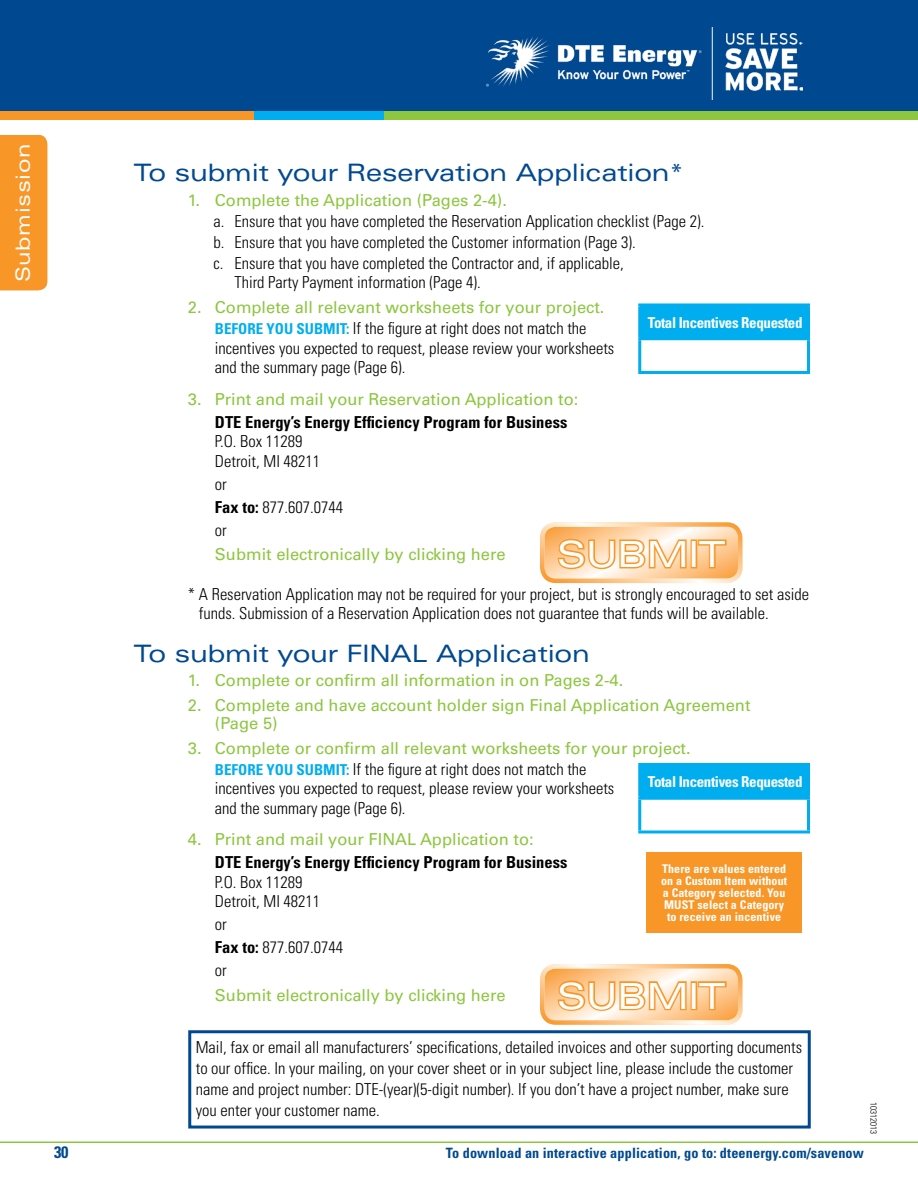
<style>
.page{position:relative;width:918px;height:1188px;background:#fff}
.page>*{position:absolute;margin:0;border:0;box-sizing:border-box;transform-origin:0 0}
.t1{font:expanded 36px "Univers";letter-spacing:-.01em;color:#fff}
.t2{font:expanded 24px "Univers";letter-spacing:-.01em;color:#004990}
.t3{font:expanded 19.5px "Univers";letter-spacing:.03em;color:#fff}
.t4{font:300 condensed 16.5px/21px "Univers";color:#000}
.t5{font:16.5px/21px "Univers";color:#8dc63f}
.t6{font:700 condensed 16.5px "Univers";color:#000}
.t7{font:700 condensed 16.5px "Univers";color:#004990}
.t8{font:700 condensed 15px "Univers";letter-spacing:-.025em;color:#fff}
.t9{font:700 condensed 14.25px "Univers";letter-spacing:.01em;color:#004990}
.t10{font:700 condensed 12px/12px "Univers";letter-spacing:.01em;color:#fff;text-align:center}
.t11{font:300 condensed 9px "Univers";color:#000}
.s1{font-weight:700;font-stretch:condensed;font-size:15px;color:#00aeef}
.s2{font-weight:300;font-stretch:condensed;color:#000}
.s3{font-weight:700}
</style>
<div class="page">
<div style="left:0;top:0;width:918px;height:115px;background:#004990"></div>
<div style="left:383px;top:111px;width:535px;height:9px;background:#8dc63f"></div>
<div style="left:254px;top:111px;width:129px;height:9px;background:#00aeef"></div>
<div style="left:0;top:111px;width:254px;height:9px;background:#f89728"></div>
<hr style="left:0;top:1142px;width:918px;height:1px;background:#8dc63f">
<img style="left:486px;top:27px;width:316px;height:72px">
<div style="left:0;top:135px;width:47px;height:155px;background:#f89728"></div>
<div style="left:540px;top:522px;width:203px;height:61px;border:4px solid #fff;border-radius:14px"></div>
<svg style="left:542px;top:525px;width:198px;height:56px;background:#fcc68a"></svg>
<div style="left:540px;top:964px;width:203px;height:61px;border:4px solid #fff;border-radius:14px"></div>
<svg style="left:542px;top:966px;width:198px;height:57px;background:#fcc68a"></svg>
<div style="left:188px;top:1030px;width:623px;height:99px;border:3px solid #004990"></div>
<div style="left:640px;top:764px;width:168px;height:34px;background:#00aeef"></div>
<hr style="left:638px;top:766px;width:3px;height:31px;background:#00aeef">
<hr style="left:638px;top:763px;width:172px;height:3px;background:#00aeef">
<hr style="left:807px;top:766px;width:3px;height:31px;background:#00aeef">
<hr style="left:638px;top:800px;width:3px;height:30px;background:#00aeef">
<hr style="left:638px;top:797px;width:172px;height:3px;background:#00aeef">
<hr style="left:807px;top:800px;width:3px;height:30px;background:#00aeef">
<hr style="left:638px;top:830px;width:172px;height:3px;background:#00aeef">
<div style="left:640px;top:305px;width:168px;height:34px;background:#00aeef"></div>
<hr style="left:638px;top:306px;width:3px;height:31px;background:#00aeef">
<hr style="left:638px;top:303px;width:172px;height:3px;background:#00aeef">
<hr style="left:807px;top:306px;width:3px;height:31px;background:#00aeef">
<hr style="left:638px;top:340px;width:3px;height:31px;background:#00aeef">
<hr style="left:638px;top:337px;width:172px;height:3px;background:#00aeef">
<hr style="left:807px;top:340px;width:3px;height:31px;background:#00aeef">
<hr style="left:638px;top:371px;width:172px;height:3px;background:#00aeef">
<div style="left:646px;top:852px;width:156px;height:81px;background:#f89728"></div>
<p class="t3" style="left:11px;top:282px;width:140px;rotate:-90deg">Submission</p>
<p class="t3" style="left:11px;top:267px;width:110px;rotate:-90deg">Checklist</p>
<h2 class="t2" style="left:134px;top:158px;width:551px">To submit your Reservation Application*</h2>
<p class="t5" style="left:188px;top:190px;width:321px">1. Complete the Application (Pages 2-4).</p>
<p class="t4" style="left:213px;top:211px;width:492px">a. Ensure that you have completed the Reservation Application checklist (Page 2). b. Ensure that you have completed the Customer information (Page 3).<br>c. Ensure that you have completed the Contractor and, if applicable,</p>
<p class="t4" style="left:234px;top:272px;width:248px">Third Party Payment information (Page 4).</p>
<p class="t5" style="left:188px;top:297px;width:418px;text-align:center">2. Complete all relevant worksheets for your project.<br><span class="s1">BEFORE YOU SUBMIT:</span> <span class="s2">If the figure at right does not match the</span></p>
<p class="t4" style="left:215px;top:338px;width:401px;line-height:19.5px">incentives you expected to request, please review your worksheets and the summary page (Page 6).</p>
<p class="t5" style="left:188px;top:388px;width:392px">3. Print and mail your Reservation Application to:</p>
<p class="t6" style="left:215px;top:412px;width:354px">DTE Energy’s Energy Efficiency Program for Business</p>
<p class="t4" style="left:215px;top:432px;width:107px;line-height:19.5px">P.O. Box 11289<br>Detroit, MI 48211</p>
<p class="t4" style="left:215px;top:472px;width:130px;line-height:23px">or<br><span class="s3">Fax to:</span> 877.607.0744 or</p>
<p class="t5" style="left:215px;top:544px;width:292px">Submit electronically by clicking here</p>
<p class="t4" style="left:199px;top:584px;width:612px;line-height:19.5px;text-indent:-11px">* A Reservation Application may not be required for your project, but is strongly encouraged to set aside funds. Submission of a Reservation Application does not guarantee that funds will be available.</p>
<h2 class="t2" style="left:134px;top:639px;width:457px">To submit your FINAL Application</h2>
<p class="t5" style="left:188px;top:670px;width:437px">1. Complete or confirm all information in on Pages 2-4.</p>
<p class="t5" style="left:215px;top:696px;width:537px;line-height:18px;text-indent:-27px">2. Complete and have account holder sign Final Application Agreement (Page 5)</p>
<p class="t5" style="left:215px;top:738px;width:477px;text-indent:-27px">3. Complete or confirm all relevant worksheets for your project.<br><span class="s1">BEFORE YOU SUBMIT:</span> <span class="s2">If the figure at right does not match the</span></p>
<p class="t4" style="left:215px;top:779px;width:401px;line-height:19.5px">incentives you expected to request, please review your worksheets and the summary page (Page 6).</p>
<p class="t5" style="left:188px;top:829px;width:347px">4. Print and mail your FINAL Application to:</p>
<p class="t6" style="left:215px;top:852px;width:354px">DTE Energy’s Energy Efficiency Program for Business</p>
<p class="t4" style="left:215px;top:872px;width:107px;line-height:19.5px">P.O. Box 11289<br>Detroit, MI 48211</p>
<p class="t4" style="left:215px;top:913px;width:130px;line-height:23px">or<br><span class="s3">Fax to:</span> 877.607.0744 or</p>
<p class="t5" style="left:215px;top:985px;width:292px">Submit electronically by clicking here</p>
<p class="t8" style="left:648px;top:313px;width:156px">Total Incentives Requested</p>
<h1 class="t1" style="left:557px;top:533px;width:170px">SUBMIT</h1>
<p class="t8" style="left:648px;top:773px;width:156px">Total Incentives Requested</p>
<p class="t10" style="left:661px;top:863px;width:128px">There are values entered on a Custom Item without a Category selected. You<br>MUST select a Category to receive an incentive</p>
<h1 class="t1" style="left:557px;top:975px;width:170px">SUBMIT</h1>
<p class="t4" style="left:196px;top:1037px;width:608px">Mail, fax or email all manufacturers’ specifications, detailed invoices and other supporting documents to our office. In your mailing, on your cover sheet or in your subject line, please include the customer name and project number: DTE-(year)(5-digit number). If you don’t have a project number, make sure you enter your customer name.</p>
<p class="t11" style="left:879px;top:1102px;width:33px;rotate:90deg">10312013</p>
<p class="t7" style="left:54px;top:1142px;width:16px">30</p>
<p class="t9" style="left:446px;top:1144px;width:420px">To download an interactive application, go to: dteenergy.com/savenow</p>
</div>
